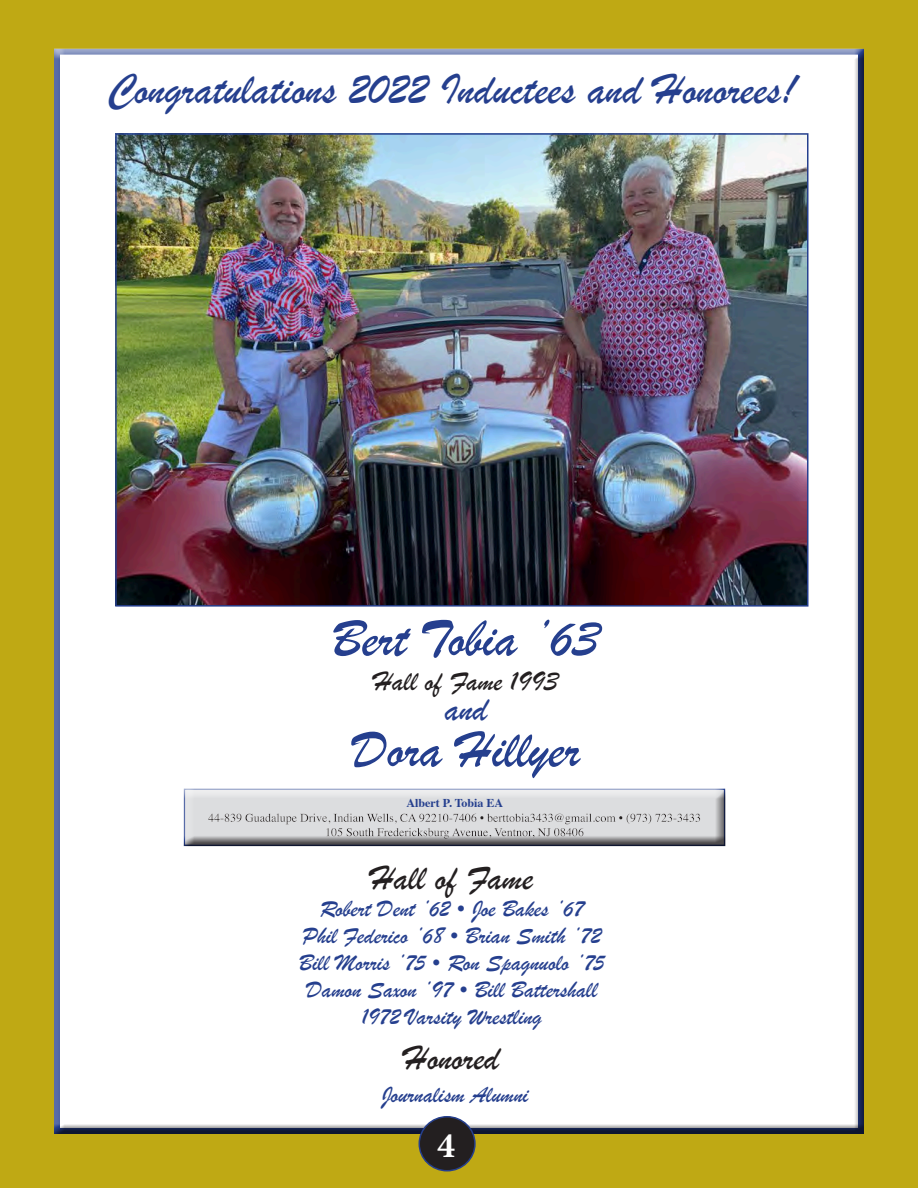
<style>
.page{position:relative;width:918px;height:1188px;background:#fff}
.page>*{position:absolute;margin:0;border:0;box-sizing:border-box;transform-origin:0 0}
.t1{font:54px "Brush Script";color:#253f8e}
.t2{font:45px "Brush Script";color:#253f8e}
.t3{font:36px "Brush Script";color:#231f20}
.t4{font:36px "Brush Script";color:#253f8e}
.t5{font:700 36px "Minion Pro";color:#fff}
.t6{font:28.5px "Brush Script";color:#231f20}
.t7{font:24px/27px "Brush Script";color:#253f8e;text-align:center}
.t8{font:700 12px "Times";color:#253f8e}
</style>
<div class="page">
<img style="left:0;top:0;width:918px;height:1188px">
<div style="left:419px;top:1117px;width:56px;height:54px;background:#231f20;border-radius:50%"></div>
<div style="left:419px;top:1116px;width:57px;height:56px;border:2px solid #253f8e;border-radius:50%"></div>
<p class="t2" style="left:107px;top:59px;width:691px">Congratulations 2022 Inductees and Honorees!</p>
<p class="t1" style="left:332px;top:603px;width:270px">Bert Tobia ’63</p>
<p class="t6" style="left:374px;top:662px;width:186px">Hall of Fame 1993</p>
<p class="t4" style="left:445px;top:685px;width:44px">and</p>
<p class="t1" style="left:352px;top:714px;width:229px">Dora Hillyer</p>
<p class="t8" style="left:406px;top:792px;width:98px">Albert P. Tobia EA</p>
<p class="t3" style="left:371px;top:854px;width:164px">Hall of Fame</p>
<p class="t7" style="left:299px;top:895px;width:307px">Robert Dent ’62 • Joe Bakes ’67<br>Phil Federico ’68 • Brian Smith ’72<br>Bill Morris ’75 • Ron Spagnuolo ’75<br>Damon Saxon ’97 • Bill Battershall<br>1972 Varsity Wrestling</p>
<p class="t3" style="left:404px;top:1034px;width:96px">Honored</p>
<p class="t7" style="left:382px;top:1081px;width:148px">Journalism Alumni</p>
<p class="t5" style="left:437px;top:1120px;width:19px">4</p>
</div>
